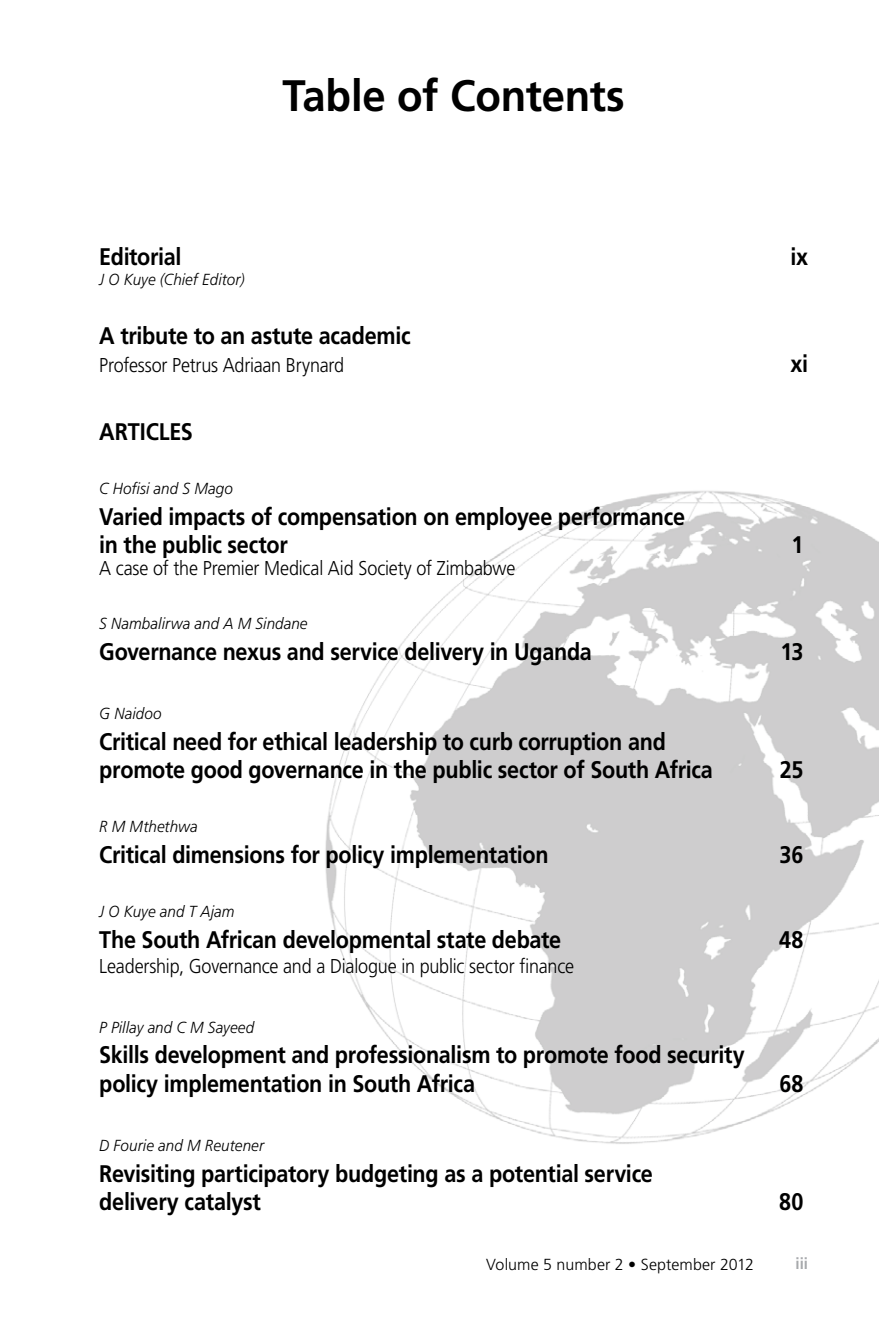
<style>
.page{position:relative;width:879px;height:1333px;background:#fff}
.page>*{position:absolute;margin:0;border:0;box-sizing:border-box;transform-origin:0 0}
.t1{font:700 44px "Frutiger";letter-spacing:-.005em;color:#000;scale:.95 1}
.t2{font:700 24px/28px "Frutiger";letter-spacing:-.015em;color:#000;scale:.9 1}
.t3{font:300 20px "Frutiger";letter-spacing:-.01em;color:#000;scale:.9 1}
.t4{font:italic 300 16px "Frutiger";letter-spacing:.005em;color:#000;scale:.95 1}
.t5{font:300 16px "Frutiger";letter-spacing:.005em;color:#000}
.t6{font:700 condensed 16px "Frutiger";color:#a7a9ac}
</style>
<div class="page">
<img style="left:325px;top:491px;width:554px;height:653px">
<h1 class="t1" style="left:282px;top:69px;width:362px">Table of Contents</h1>
<p class="t2" style="left:99px;top:242px;width:93px">Editorial</p>
<p class="t2" style="left:790px;top:242px;width:21px">ix</p>
<p class="t4" style="left:99px;top:270px;width:155px">J O Kuye (Chief Editor)</p>
<p class="t2" style="left:99px;top:321px;width:348px">A tribute to an astute academic</p>
<p class="t3" style="left:99px;top:354px;width:274px">Professor Petrus Adriaan Brynard</p>
<p class="t2" style="left:790px;top:349px;width:21px">xi</p>
<p class="t2" style="left:99px;top:417px;width:106px">ARTICLES</p>
<p class="t4" style="left:99px;top:479px;width:142px">C Hofisi and S Mago</p>
<p class="t2" style="left:99px;top:502px;width:652px">Varied impacts of compensation on employee performance in the public sector</p>
<p class="t2" style="left:791px;top:530px;width:15px">1</p>
<p class="t3" style="left:99px;top:556px;width:464px">A case of the Premier Medical Aid Society of Zimbabwe</p>
<p class="t4" style="left:99px;top:614px;width:221px">S Nambalirwa and A M Sindane</p>
<p class="t2" style="left:99px;top:637px;width:549px">Governance nexus and service delivery in Uganda</p>
<p class="t2" style="left:780px;top:637px;width:27px">13</p>
<p class="t4" style="left:99px;top:704px;width:67px">G Naidoo</p>
<p class="t2" style="left:99px;top:727px;width:683px">Critical need for ethical leadership to curb corruption and promote good governance in the public sector of South Africa</p>
<p class="t2" style="left:780px;top:755px;width:28px">25</p>
<p class="t4" style="left:99px;top:817px;width:105px">R M Mthethwa</p>
<p class="t2" style="left:99px;top:840px;width:501px">Critical dimensions for policy implementation</p>
<p class="t2" style="left:779px;top:840px;width:28px">36</p>
<p class="t4" style="left:99px;top:902px;width:144px">J O Kuye and T Ajam</p>
<p class="t2" style="left:99px;top:925px;width:515px">The South African developmental state debate</p>
<p class="t2" style="left:779px;top:925px;width:28px">48</p>
<p class="t3" style="left:99px;top:954px;width:529px">Leadership, Governance and a Dialogue in public sector finance</p>
<p class="t4" style="left:99px;top:1017px;width:165px">P Pillay and C M Sayeed</p>
<p class="t2" style="left:99px;top:1040px;width:718px">Skills development and professionalism to promote food security policy implementation in South Africa</p>
<p class="t4" style="left:99px;top:1136px;width:175px">D Fourie and M Reutener</p>
<p class="t2" style="left:99px;top:1159px;width:617px">Revisiting participatory budgeting as a potential service delivery catalyst</p>
<p class="t2" style="left:779px;top:1068px;width:28px">68</p>
<p class="t2" style="left:779px;top:1187px;width:28px">80</p>
<p class="t5" style="left:486px;top:1255px;width:269px">Volume 5 number 2 • September 2012</p>
<p class="t6" style="left:795px;top:1254px;width:14px">iii</p>
</div>
